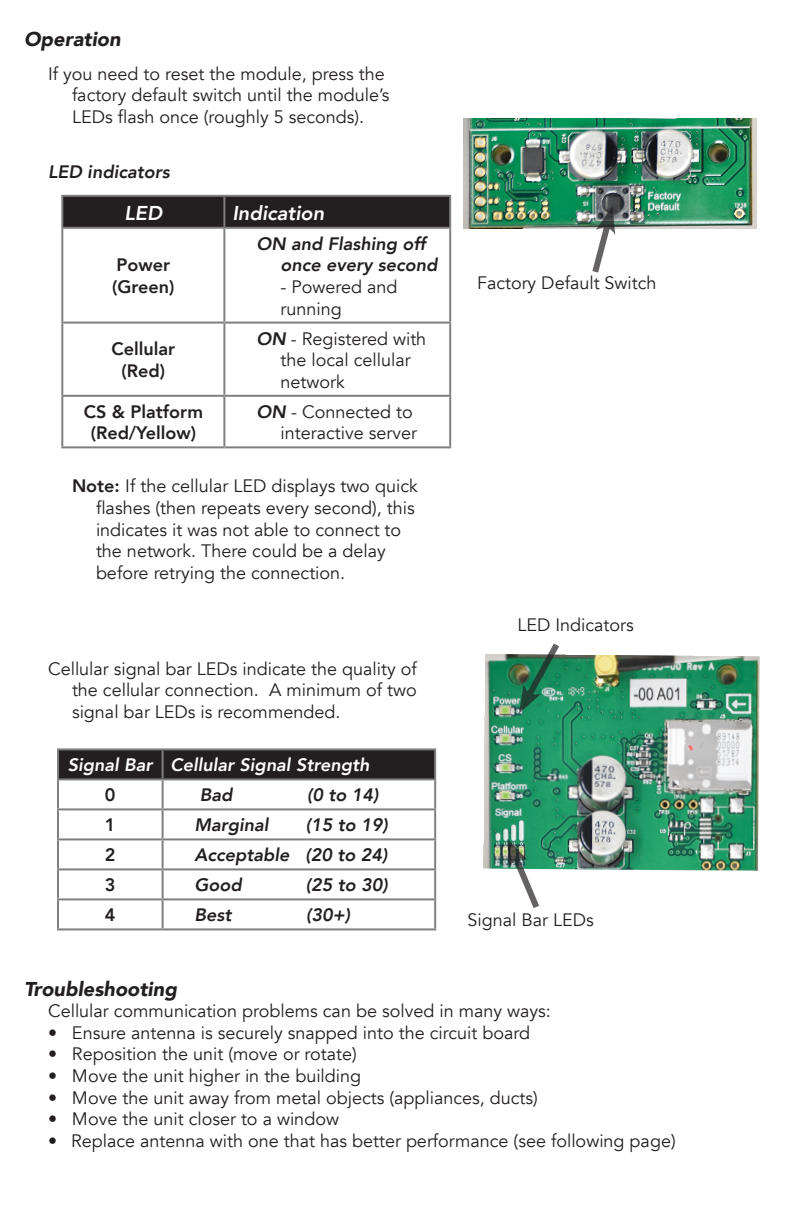
<style>
.page{position:relative;width:792px;height:1224px;background:#fff}
.page>*{position:absolute;margin:0;border:0;box-sizing:border-box;transform-origin:0 0}
.t1{font:italic 900 20px "Avenir";color:#231f20}
.t2{font:italic 800 20px "Avenir";color:#fff}
.t3{font:18px/21.6px "Avenir";color:#231f20}
.t4{font:italic 800 18px/21.6px "Avenir";color:#231f20}
.t5{font:800 18px "Avenir";color:#231f20}
.t6{font:italic 800 18px "Avenir";color:#fff}
.s1{font-weight:800;font-style:italic}
.s2{font-weight:800}
</style>
<div class="page">
<div style="left:59px;top:750px;width:375px;height:28px;background:#231f20"></div>
<hr style="left:57px;top:748px;width:106px;height:2px;background:#7f7f7f">
<hr style="left:57px;top:750px;width:2px;height:28px;background:#7f7f7f">
<hr style="left:163px;top:748px;width:273px;height:2px;background:#7f7f7f">
<hr style="left:162px;top:750px;width:2px;height:28px;background:#7f7f7f">
<hr style="left:434px;top:750px;width:2px;height:28px;background:#7f7f7f">
<hr style="left:57px;top:778px;width:106px;height:2px;background:#7f7f7f">
<hr style="left:57px;top:780px;width:2px;height:28px;background:#7f7f7f">
<hr style="left:163px;top:778px;width:273px;height:2px;background:#7f7f7f">
<hr style="left:162px;top:780px;width:2px;height:28px;background:#7f7f7f">
<hr style="left:434px;top:780px;width:2px;height:28px;background:#7f7f7f">
<hr style="left:57px;top:808px;width:106px;height:2px;background:#7f7f7f">
<hr style="left:57px;top:810px;width:2px;height:28px;background:#7f7f7f">
<hr style="left:163px;top:808px;width:273px;height:2px;background:#7f7f7f">
<hr style="left:162px;top:810px;width:2px;height:28px;background:#7f7f7f">
<hr style="left:434px;top:810px;width:2px;height:28px;background:#7f7f7f">
<hr style="left:57px;top:838px;width:106px;height:2px;background:#7f7f7f">
<hr style="left:57px;top:840px;width:2px;height:28px;background:#7f7f7f">
<hr style="left:163px;top:838px;width:273px;height:2px;background:#7f7f7f">
<hr style="left:162px;top:840px;width:2px;height:28px;background:#7f7f7f">
<hr style="left:434px;top:840px;width:2px;height:28px;background:#7f7f7f">
<hr style="left:57px;top:868px;width:106px;height:2px;background:#7f7f7f">
<hr style="left:57px;top:870px;width:2px;height:28px;background:#7f7f7f">
<hr style="left:163px;top:868px;width:273px;height:2px;background:#7f7f7f">
<hr style="left:162px;top:870px;width:2px;height:28px;background:#7f7f7f">
<hr style="left:434px;top:870px;width:2px;height:28px;background:#7f7f7f">
<hr style="left:57px;top:898px;width:106px;height:2px;background:#7f7f7f">
<hr style="left:57px;top:900px;width:2px;height:28px;background:#7f7f7f">
<hr style="left:163px;top:898px;width:273px;height:2px;background:#7f7f7f">
<hr style="left:162px;top:900px;width:2px;height:28px;background:#7f7f7f">
<hr style="left:434px;top:900px;width:2px;height:28px;background:#7f7f7f">
<hr style="left:57px;top:928px;width:106px;height:2px;background:#7f7f7f">
<hr style="left:163px;top:928px;width:273px;height:2px;background:#7f7f7f">
<img style="left:464px;top:118px;width:293px;height:111px">
<svg style="left:588px;top:206px;width:28px;height:67px"></svg>
<img style="left:483px;top:654px;width:277px;height:217px">
<svg style="left:519px;top:643px;width:42px;height:70px;background:#4b8e71"></svg>
<svg style="left:506px;top:838px;width:35px;height:70px"></svg>
<div style="left:63px;top:197px;width:386px;height:30px;background:#231f20"></div>
<hr style="left:61px;top:195px;width:163px;height:2px;background:#7f7f7f">
<hr style="left:61px;top:197px;width:2px;height:30px;background:#7f7f7f">
<hr style="left:224px;top:195px;width:227px;height:2px;background:#7f7f7f">
<hr style="left:223px;top:197px;width:2px;height:30px;background:#7f7f7f">
<hr style="left:449px;top:197px;width:2px;height:30px;background:#7f7f7f">
<hr style="left:61px;top:227px;width:163px;height:2px;background:#7f7f7f">
<hr style="left:61px;top:229px;width:2px;height:93px;background:#7f7f7f">
<hr style="left:224px;top:227px;width:227px;height:2px;background:#7f7f7f">
<hr style="left:223px;top:229px;width:2px;height:93px;background:#7f7f7f">
<hr style="left:449px;top:229px;width:2px;height:93px;background:#7f7f7f">
<hr style="left:61px;top:322px;width:163px;height:2px;background:#7f7f7f">
<hr style="left:61px;top:324px;width:2px;height:71px;background:#7f7f7f">
<hr style="left:224px;top:322px;width:227px;height:2px;background:#7f7f7f">
<hr style="left:223px;top:324px;width:2px;height:71px;background:#7f7f7f">
<hr style="left:449px;top:324px;width:2px;height:71px;background:#7f7f7f">
<hr style="left:61px;top:395px;width:163px;height:2px;background:#7f7f7f">
<hr style="left:61px;top:397px;width:2px;height:49px;background:#7f7f7f">
<hr style="left:224px;top:395px;width:227px;height:2px;background:#7f7f7f">
<hr style="left:223px;top:397px;width:2px;height:49px;background:#7f7f7f">
<hr style="left:449px;top:397px;width:2px;height:49px;background:#7f7f7f">
<hr style="left:61px;top:446px;width:163px;height:2px;background:#7f7f7f">
<hr style="left:224px;top:446px;width:227px;height:2px;background:#7f7f7f">
<p class="t1" style="left:24px;top:23px;width:98px">Operation</p>
<p class="t3" style="left:72px;top:63px;width:319px;text-indent:-24px">If you need to reset the module, press the factory default switch until the module’s<br>LEDs flash once (roughly 5 seconds).</p>
<p class="t4" style="left:48px;top:161px;width:123px">LED indicators</p>
<p class="t2" style="left:124px;top:201px;width:39px">LED</p>
<p class="t2" style="left:232px;top:201px;width:93px">Indication</p>
<p class="t5" style="left:117px;top:251px;width:55px">Power</p>
<p class="t5" style="left:112px;top:273px;width:64px">(Green)</p>
<p class="t4" style="left:280px;top:233px;width:158px;text-indent:-24px">ON and Flashing off once every second</p>
<p class="t3" style="left:280px;top:276px;width:119px">- Powered and running</p>
<p class="t5" style="left:112px;top:335px;width:65px">Cellular</p>
<p class="t5" style="left:122px;top:357px;width:45px">(Red)</p>
<p class="t5" style="left:84px;top:398px;width:121px">CS &amp; Platform</p>
<p class="t5" style="left:91px;top:419px;width:107px">(Red/Yellow)</p>
<p class="t3" style="left:280px;top:328px;width:147px;text-indent:-24px"><span class="s1">ON</span> - Registered with the local cellular network</p>
<p class="t3" style="left:256px;top:401px;width:162px;text-align:right"><span class="s1">ON</span> - Connected to interactive server</p>
<p class="t3" style="left:96px;top:476px;width:323px;text-indent:-24px"><span class="s2">Note:</span> If the cellular LED displays two quick flashes (then repeats every second), this indicates it was not able to connect to the network. There could be a delay before retrying the connection.</p>
<p class="t3" style="left:72px;top:658px;width:346px;text-align:justify;text-indent:-24px">Cellular signal bar LEDs indicate the quality of the cellular connection. A minimum of two signal bar LEDs is recommended.</p>
<p class="t6" style="left:68px;top:755px;width:86px">Signal Bar</p>
<p class="t6" style="left:171px;top:755px;width:200px">Cellular Signal Strength</p>
<p class="t5" style="left:105px;top:781px;width:12px">0</p>
<p class="t4" style="left:200px;top:785px;width:34px">Bad</p>
<p class="t4" style="left:307px;top:785px;width:73px">(0 to 14)</p>
<p class="t5" style="left:105px;top:811px;width:12px">1</p>
<p class="t4" style="left:195px;top:815px;width:76px">Marginal</p>
<p class="t4" style="left:306px;top:815px;width:83px">(15 to 19)</p>
<p class="t5" style="left:105px;top:841px;width:12px">2</p>
<p class="t4" style="left:195px;top:845px;width:194px">Acceptable (20 to 24)</p>
<p class="t5" style="left:105px;top:871px;width:12px">3</p>
<p class="t4" style="left:195px;top:875px;width:49px">Good</p>
<p class="t4" style="left:306px;top:875px;width:83px">(25 to 30)</p>
<p class="t5" style="left:105px;top:901px;width:12px">4</p>
<p class="t4" style="left:195px;top:905px;width:38px">Best</p>
<p class="t4" style="left:306px;top:905px;width:45px">(30+)</p>
<p class="t3" style="left:477px;top:273px;width:181px">Factory Default Switch</p>
<p class="t3" style="left:517px;top:614px;width:118px">LED Indicators</p>
<p class="t3" style="left:468px;top:909px;width:128px">Signal Bar LEDs</p>
<p class="t1" style="left:24px;top:972px;width:154px">Troubleshooting</p>
<p class="t3" style="left:48px;top:1001px;width:504px">Cellular communication problems can be solved in many ways:</p>
<p class="t3" style="left:48px;top:1022px;width:484px">• Ensure antenna is securely snapped into the circuit board</p>
<p class="t3" style="left:48px;top:1044px;width:310px">• Reposition the unit (move or rotate)</p>
<p class="t3" style="left:48px;top:1065px;width:315px">• Move the unit higher in the building</p>
<p class="t3" style="left:48px;top:1087px;width:491px">• Move the unit away from metal objects (appliances, ducts)</p>
<p class="t3" style="left:48px;top:1109px;width:293px">• Move the unit closer to a window</p>
<p class="t3" style="left:48px;top:1130px;width:629px">• Replace antenna with one that has better performance (see following page)</p>
</div>
